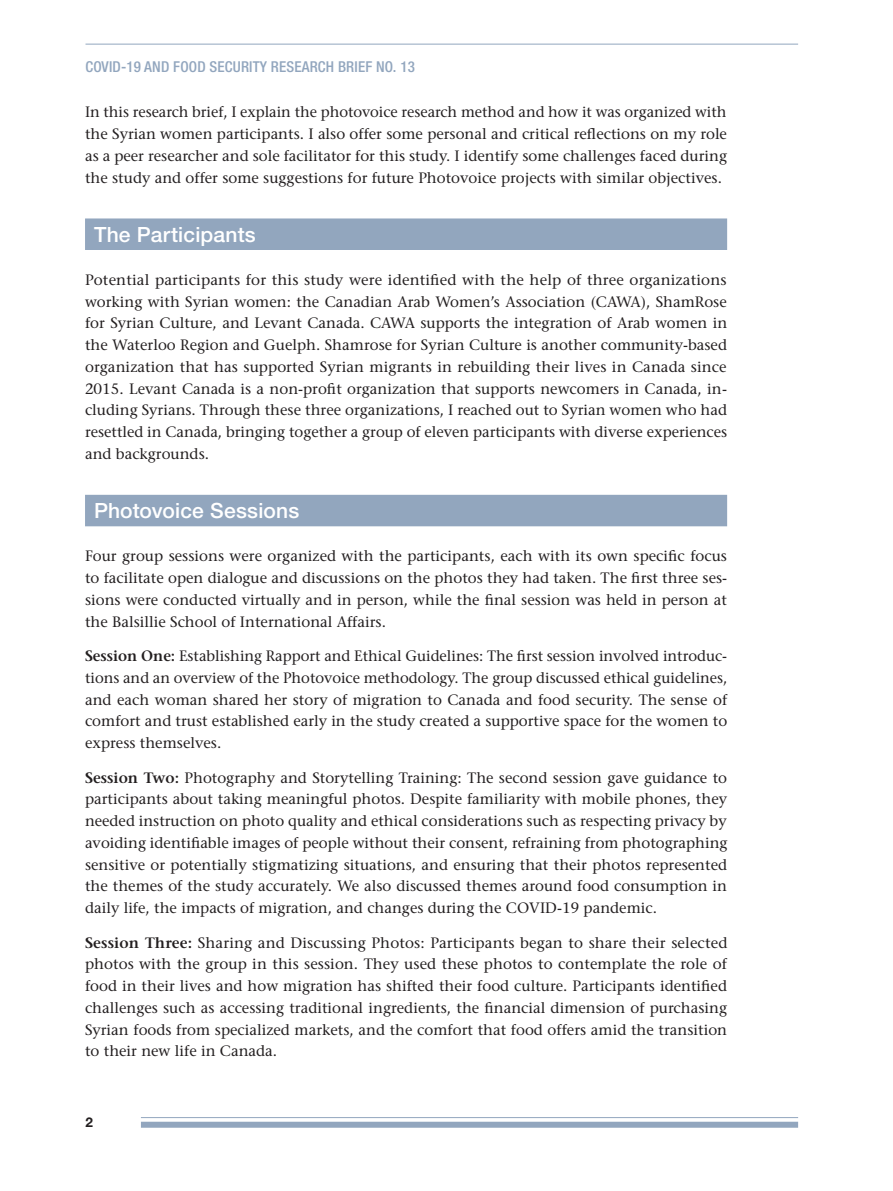
<style>
.page{position:relative;width:893px;height:1191px;background:#fff}
.page>*{position:absolute;margin:0;border:0;box-sizing:border-box;transform-origin:0 0}
.headA{font:500 21px "Helvetica Neue LT Std";letter-spacing:.005em;color:#fff}
.body{font:500 15px/21.8px "Stone Serif Std";color:#231f20;text-align:justify}
.t1{font:500 condensed 15px "Helvetica Neue LT Std";letter-spacing:.01em;color:#92a6be}
.folio{font:700 13.5px "Helvetica Neue LT Std";color:#231f20}
.s1{font-weight:600}
</style>
<div class="page">
<div style="left:141px;top:1121px;width:657px;height:6px;background:#92a6be"></div>
<hr style="left:141px;top:1117px;width:657px;height:1px;background:#92a6be">
<hr style="left:86px;top:44px;width:712px;height:1px;background:#92a6be">
<div style="left:85px;top:218px;width:642px;height:32px;background:#92a6be"></div>
<div style="left:85px;top:495px;width:642px;height:31px;background:#92a6be"></div>
<p class="t1" style="left:86px;top:58px;width:331px">COVID-19 AND FOOD SECURITY RESEARCH BRIEF NO. 13</p>
<p class="body" style="left:85px;top:101px;width:643px">In this research brief, I explain the photovoice research method and how it was organized with the Syrian women participants. I also offer some personal and critical reflections on my role as a peer researcher and sole facilitator for this study. I identify some challenges faced during the study and offer some suggestions for future Photovoice projects with similar objectives.</p>
<p class="headA" style="left:94px;top:222px;width:163px">The Participants</p>
<p class="body" style="left:85px;top:269px;width:644px">Potential participants for this study were identified with the help of three organizations working with Syrian women: the Canadian Arab Women’s Association (CAWA), ShamRose for Syrian Culture, and Levant Canada. CAWA supports the integration of Arab women in the Waterloo Region and Guelph. Shamrose for Syrian Culture is another community-based organization that has supported Syrian migrants in rebuilding their lives in Canada since 2015. Levant Canada is a non-profit organization that supports newcomers in Canada, in&shy;cluding Syrians. Through these three organizations, I reached out to Syrian women who had resettled in Canada, bringing together a group of eleven participants with diverse experiences and backgrounds.</p>
<p class="headA" style="left:94px;top:498px;width:207px">Photovoice Sessions</p>
<p class="body" style="left:85px;top:545px;width:644px">Four group sessions were organized with the participants, each with its own specific focus to facilitate open dialogue and discussions on the photos they had taken. The first three ses&shy;sions were conducted virtually and in person, while the final session was held in person at the Balsillie School of International Affairs.</p>
<p class="body" style="left:85px;top:645px;width:644px"><span class="s1">Session One:</span> Establishing Rapport and Ethical Guidelines: The first session involved introduc&shy;tions and an overview of the Photovoice methodology. The group discussed ethical guidelines, and each woman shared her story of migration to Canada and food security. The sense of comfort and trust established early in the study created a supportive space for the women to express themselves.</p>
<p class="body" style="left:85px;top:766px;width:644px"><span class="s1">Session Two:</span> Photography and Storytelling Training: The second session gave guidance to participants about taking meaningful photos. Despite familiarity with mobile phones, they needed instruction on photo quality and ethical considerations such as respecting privacy by avoiding identifiable images of people without their consent, refraining from photographing sensitive or potentially stigmatizing situations, and ensuring that their photos represented the themes of the study accurately. We also discussed themes around food consumption in daily life, the impacts of migration, and changes during the COVID-19 pandemic.</p>
<p class="body" style="left:85px;top:931px;width:644px"><span class="s1">Session Three:</span> Sharing and Discussing Photos: Participants began to share their selected photos with the group in this session. They used these photos to contemplate the role of food in their lives and how migration has shifted their food culture. Participants identified challenges such as accessing traditional ingredients, the financial dimension of purchasing Syrian foods from specialized markets, and the comfort that food offers amid the transition to their new life in Canada.</p>
<p class="folio" style="left:86px;top:1114px;width:9px">2</p>
</div>
